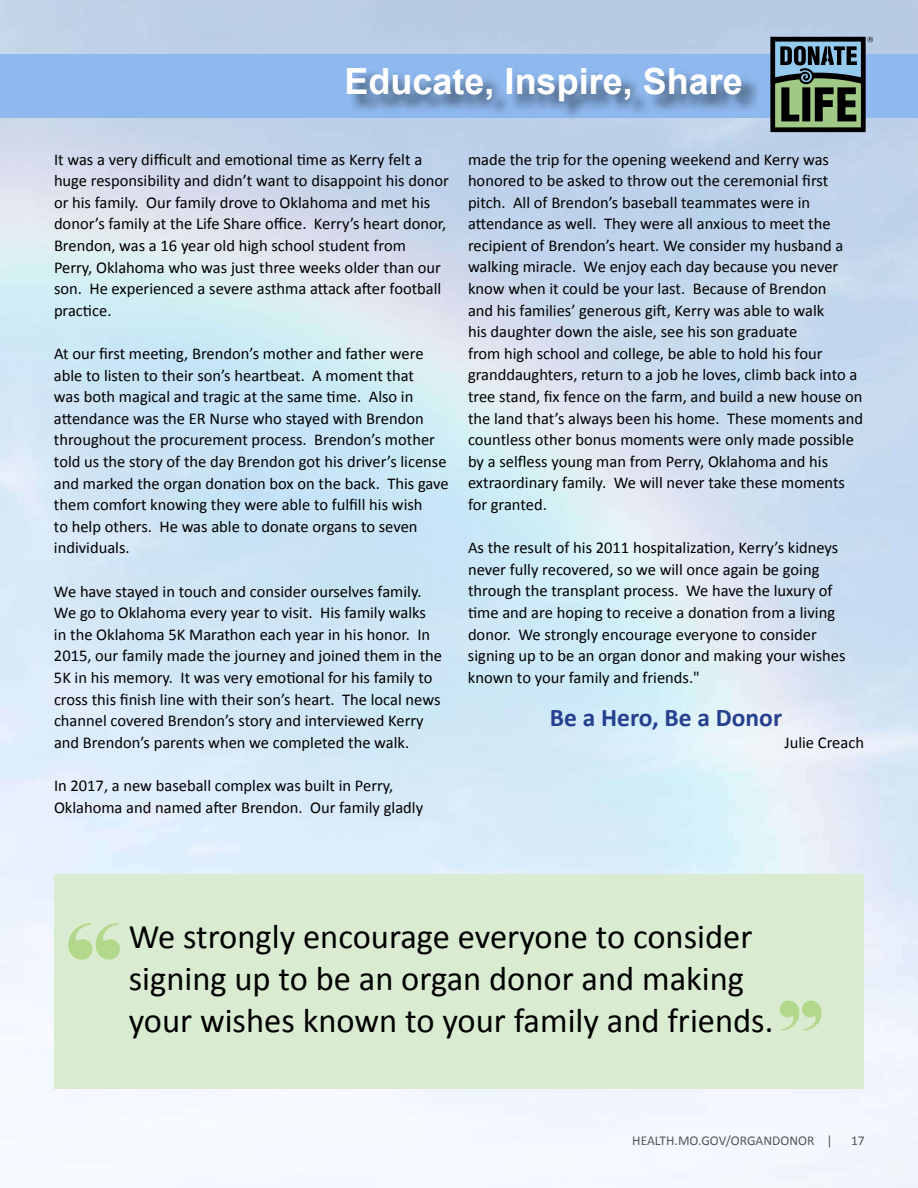
<style>
.page{position:relative;width:918px;height:1188px;background:#fff}
.page>*{position:absolute;margin:0;border:0;box-sizing:border-box;transform-origin:0 0}
.t1{font:120px "Elephant";color:#b4d88b}
.t2{font:97.5px "Elephant";color:#b4d88b}
.t3{font:700 36px "Arial";color:#fff}
.t4{font:34.5px/42px "Calibri";color:#000}
.t5{font:700 25.5px "Calibri";color:#25408f}
.t6{font:16.5px/21.6px "Calibri";color:#000}
.t7{font:13.5px "Calibri";color:#55565a}
</style>
<div class="page">
<div style="left:2px;top:54px;width:916px;height:63px;background:#8eb8ee"></div>
<svg style="left:770px;top:37px;width:103px;height:95px;background:#506861"></svg>
<hr style="left:0;top:54px;width:2px;height:63px;background:#8eb8ee">
<div style="left:54px;top:874px;width:810px;height:215px;background:#d9ecd1"></div>
<h3 class="t3" style="left:345px;top:58px;width:400px">Educate, Inspire, Share</h3>
<p class="t6" style="left:54px;top:148px;width:396px">It was a very difficult and emotional time as Kerry felt a huge responsibility and didn’t want to disappoint his donor or his family. Our family drove to Oklahoma and met his donor’s family at the Life Share office. Kerry’s heart donor, Brendon, was a 16 year old high school student from<br>Perry, Oklahoma who was just three weeks older than our son. He experienced a severe asthma attack after football practice.</p>
<p class="t6" style="left:54px;top:343px;width:396px">At our first meeting, Brendon’s mother and father were able to listen to their son’s heartbeat. A moment that<br>was both magical and tragic at the same time. Also in attendance was the ER Nurse who stayed with Brendon throughout the procurement process. Brendon’s mother told us the story of the day Brendon got his driver’s license and marked the organ donation box on the back. This gave them comfort knowing they were able to fulfill his wish<br>to help others. He was able to donate organs to seven individuals.</p>
<p class="t6" style="left:54px;top:580px;width:390px">We have stayed in touch and consider ourselves family.<br>We go to Oklahoma every year to visit. His family walks in the Oklahoma 5K Marathon each year in his honor. In 2015, our family made the journey and joined them in the 5K in his memory. It was very emotional for his family to cross this finish line with their son’s heart. The local news channel covered Brendon’s story and interviewed Kerry and Brendon’s parents when we completed the walk.</p>
<p class="t6" style="left:54px;top:775px;width:371px">In 2017, a new baseball complex was built in Perry,<br>Oklahoma and named after Brendon. Our family gladly</p>
<p class="t6" style="left:468px;top:148px;width:397px">made the trip for the opening weekend and Kerry was honored to be asked to throw out the ceremonial first pitch. All of Brendon’s baseball teammates were in attendance as well. They were all anxious to meet the recipient of Brendon’s heart. We consider my husband a walking miracle. We enjoy each day because you never know when it could be your last. Because of Brendon<br>and his families’ generous gift, Kerry was able to walk<br>his daughter down the aisle, see his son graduate<br>from high school and college, be able to hold his four granddaughters, return to a job he loves, climb back into a tree stand, fix fence on the farm, and build a new house on the land that’s always been his home. These moments and countless other bonus moments were only made possible by a selfless young man from Perry, Oklahoma and his extraordinary family. We will never take these moments for granted.</p>
<p class="t6" style="left:468px;top:537px;width:379px">As the result of his 2011 hospitalization, Kerry’s kidneys never fully recovered, so we will once again be going through the transplant process. We have the luxury of time and are hoping to receive a donation from a living donor. We strongly encourage everyone to consider signing up to be an organ donor and making your wishes known to your family and friends."</p>
<h3 class="t5" style="left:550px;top:701px;width:234px">Be a Hero, Be a Donor</h3>
<p class="t6" style="left:784px;top:732px;width:81px">Julie Creach</p>
<h1 class="t1" style="left:67px;top:893px;width:57px">“</h1>
<h3 class="t4" style="left:129px;top:915px;width:625px">We strongly encourage everyone to consider signing up to be an organ donor and making</h3>
<h3 class="t4" style="left:129px;top:999px;width:646px">your wishes known to your family and friends.</h3>
<h2 class="t2" style="left:778px;top:977px;width:46px">”</h2>
<p class="t7" style="left:632px;top:1132px;width:202px">HEALTH.MO.GOV/ORGANDONOR |</p>
<p class="t7" style="left:851px;top:1132px;width:15px">17</p>
</div>
